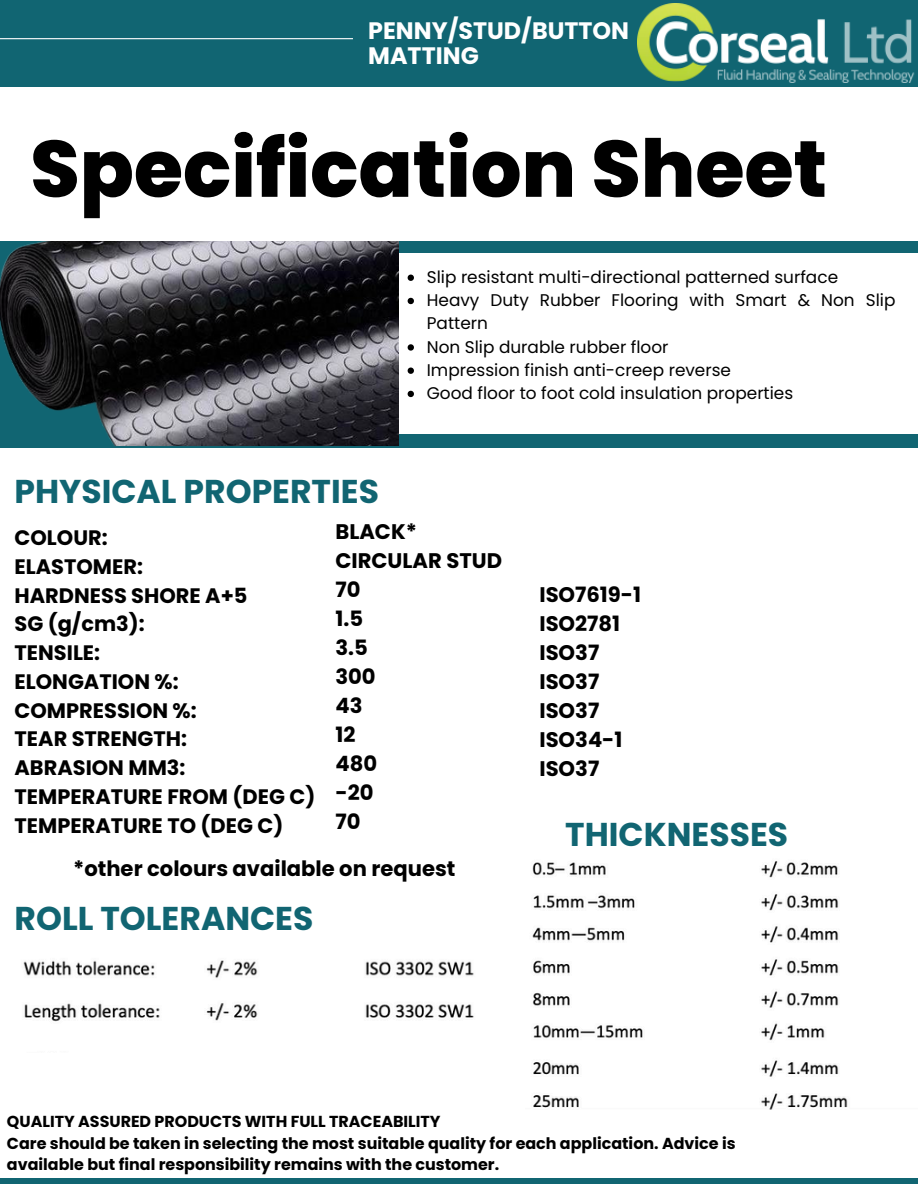
<style>
.page{position:relative;width:918px;height:1188px;background:#fff}
.page>*{position:absolute;margin:0;border:0;box-sizing:border-box;transform-origin:0 0}
.t1{font:800 79.65px "Poppins";color:#000}
.t2{font:700 33px "Poppins";color:#116572}
.t3{font:700 23.85px/24.3px "Poppins";color:#fff}
.t4{font:700 21.15px/29.1px "Poppins";color:#000}
.t5{font:700 20.85px/28.8px "Poppins";color:#000}
.t6{font:16.95px/23.2px "Poppins";color:#000}
.t7{font:700 15.9px/21.3px "Poppins";color:#000}
</style>
<div class="page">
<div style="left:0;top:0;width:918px;height:87px;background:#116572"></div>
<hr style="left:0;top:38px;width:353px;height:1px;background:#fff">
<div style="left:95px;top:241px;width:823px;height:12px;background:#116572"></div>
<img style="left:638px;top:4px;width:277px;height:79px">
<div style="left:0;top:1179px;width:918px;height:5px;background:#116572"></div>
<div style="left:0;top:434px;width:918px;height:13px;background:#116572"></div>
<img style="left:23px;top:960px;width:451px;height:62px">
<img style="left:532px;top:861px;width:316px;height:248px">
<img style="left:0;top:241px;width:398px;height:204px">
<svg style="left:408px;top:275px;width:6px;height:6px"></svg>
<svg style="left:408px;top:298px;width:6px;height:6px"></svg>
<svg style="left:408px;top:344px;width:6px;height:7px"></svg>
<svg style="left:408px;top:368px;width:6px;height:6px"></svg>
<svg style="left:408px;top:391px;width:6px;height:6px"></svg>
<p class="t3" style="left:368px;top:19px;width:262px">PENNY/STUD/BUTTON<br>MATTING</p>
<h4 class="t1" style="left:30px;top:113px;width:798px">Specification Sheet</h4>
<h2 class="t2" style="left:15px;top:468px;width:366px">PHYSICAL PROPERTIES</h2>
<p class="t6" style="left:427px;top:265px;width:413px">Slip resistant multi-directional patterned surface</p>
<p class="t6" style="left:427px;top:289px;width:470px">Heavy Duty Rubber Flooring with Smart &amp; Non Slip<br>Pattern</p>
<h2 class="t6" style="left:427px;top:335px;width:243px">Non Slip durable rubber floor</h2>
<h4 class="t6" style="left:427px;top:358px;width:306px">Impression finish anti-creep reverse</h4>
<h5 class="t6" style="left:427px;top:382px;width:368px">Good floor to foot cold insulation properties</h5>
<p class="t5" style="left:15px;top:523px;width:302px">COLOUR:<br>ELASTOMER:<br>HARDNESS SHORE A+5<br>SG (g/cm3):<br>TENSILE:<br>ELONGATION %:<br>COMPRESSION %:<br>TEAR STRENGTH:<br>ABRASION MM3:<br>TEMPERATURE FROM (DEG C)<br>TEMPERATURE TO (DEG C)</p>
<p class="t4" style="left:335px;top:517px;width:168px">BLACK*<br>CIRCULAR STUD<br>70<br>1.5<br>3.5<br>300<br>43<br>12<br>480<br>-20<br>70</p>
<h6 class="t4" style="left:73px;top:854px;width:384px">*other colours available on request</h6>
<h2 class="t2" style="left:15px;top:896px;width:300px">ROLL TOLERANCES</h2>
<p class="t4" style="left:539px;top:580px;width:103px">ISO7619-1<br>ISO2781<br>ISO37<br>ISO37<br>ISO37<br>ISO34-1<br>ISO37</p>
<p class="t2" style="left:565px;top:811px;width:224px">THICKNESSES</p>
<h5 class="t7" style="left:7px;top:1111px;width:730px">QUALITY ASSURED PRODUCTS WITH FULL TRACEABILITY<br>Care should be taken in selecting the most suitable quality for each application. Advice is available but final responsibility remains with the customer.</h5>
</div>
